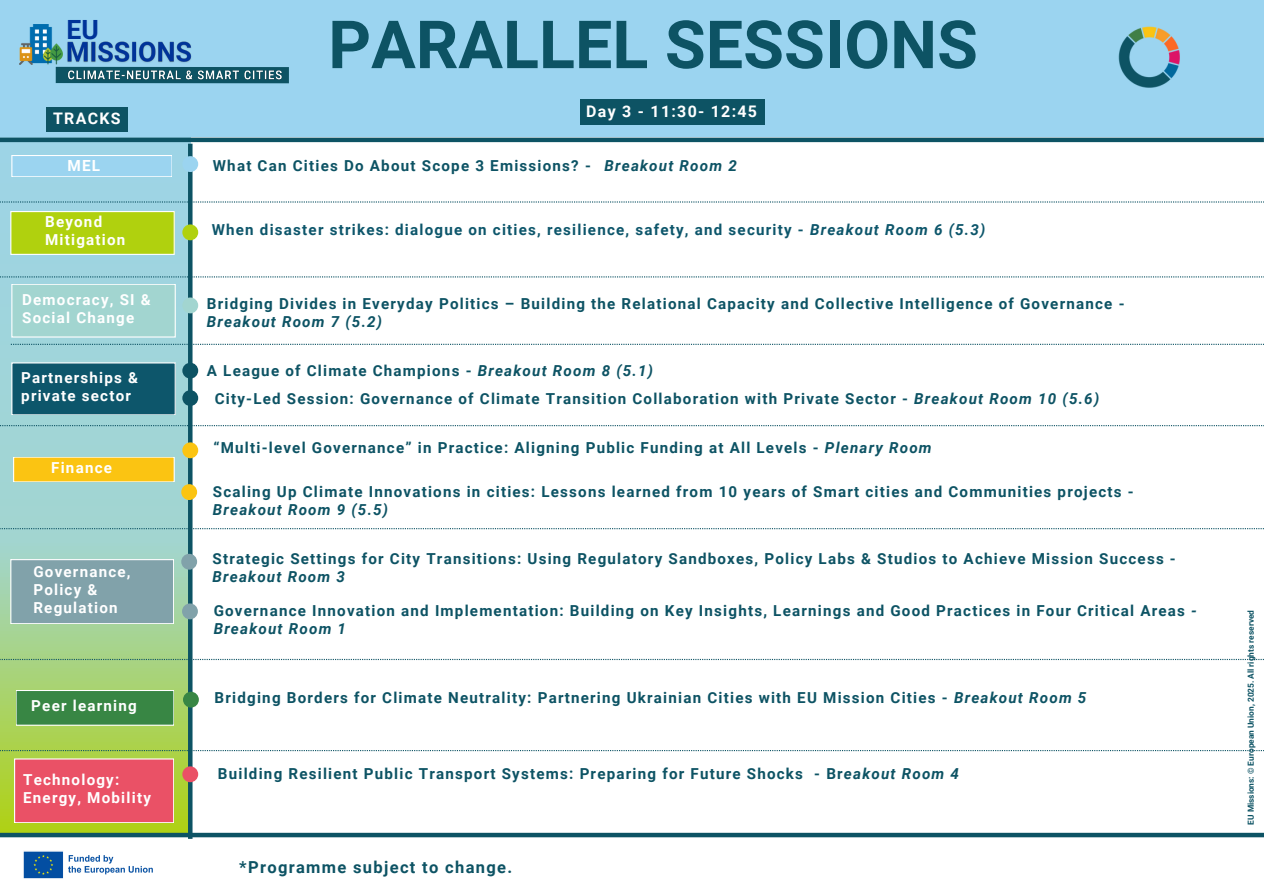
<style>
.page{position:relative;width:1264px;height:894px;background:#fff}
.page>*{position:absolute;margin:0;border:0;box-sizing:border-box;transform-origin:0 0}
.t1{font:700 66.45px "Roboto";color:#0d5364}
.t2{font:700 26.4px "Roboto";color:#039}
.t3{font:700 16.5px "Roboto";letter-spacing:.08em;color:#0d5364}
.t4{font:700 15.9px "Roboto";letter-spacing:.08em;color:#fff}
.t5{font:700 15.3px "Roboto";color:#fff}
.t6{font:700 15.15px/18px "Roboto";letter-spacing:.08em;color:#0d5364}
.t7{font:700 15.15px/18px "Roboto";letter-spacing:.08em;color:#fff}
.t8{font:700 15.15px "Roboto";letter-spacing:.08em;color:#0d566b}
.t9{font:italic 700 15.15px "Roboto";letter-spacing:.08em;color:#0d5364}
.t10{font:700 8.25px "Roboto";color:#0d5364}
.s1{font-style:italic}
</style>
<div class="page">
<svg style="left:0;top:137px;width:190px;height:695px;background:#a4d4b4"></svg>
<div style="left:0;top:0;width:1263px;height:137px;background:#9bd4f0"></div>
<hr style="left:0;top:138px;width:1263px;height:4px;background:#0d5364">
<div style="left:56px;top:67px;width:233px;height:16px;background:#0d5364"></div>
<img style="left:19px;top:25px;width:43px;height:39px">
<img style="left:64px;top:41px;width:128px;height:26px">
<img style="left:68px;top:70px;width:214px;height:10px">
<img style="left:23px;top:851px;width:130px;height:28px">
<img style="left:1118px;top:26px;width:62px;height:62px">
<div style="left:0;top:832px;width:1263px;height:5px;background:#0d5364"></div>
<hr style="left:188px;top:144px;width:4px;height:694px;background:#0d5364">
<div style="left:182px;top:156px;width:16px;height:16px;background:#9bd4f0;border-radius:50%"></div>
<div style="left:12px;top:284px;width:163px;height:53px;background:#a2d5d0"></div>
<div style="left:12px;top:284px;width:163px;height:53px;border:1px solid #fff"></div>
<div style="left:12px;top:363px;width:163px;height:52px;background:#0d566b"></div>
<div style="left:14px;top:457px;width:160px;height:25px;background:#fbc412"></div>
<div style="left:11px;top:559px;width:163px;height:64px;background:#81a2aa"></div>
<div style="left:11px;top:559px;width:163px;height:64px;border:1px solid #fff"></div>
<div style="left:16px;top:690px;width:158px;height:35px;background:#388644"></div>
<div style="left:16px;top:690px;width:158px;height:35px;border:1px solid #fff"></div>
<div style="left:182px;top:224px;width:16px;height:16px;background:#b0d10e;border-radius:50%"></div>
<div style="left:182px;top:297px;width:16px;height:16px;background:#a2d5d0;border-radius:50%"></div>
<div style="left:15px;top:758px;width:158px;height:64px;background:#ea5166"></div>
<div style="left:182px;top:766px;width:16px;height:15px;background:#ea5166;border-radius:50%"></div>
<div style="left:12px;top:155px;width:160px;height:22px;background:#9bd4f0"></div>
<div style="left:12px;top:155px;width:160px;height:22px;border:1px solid #fff"></div>
<div style="left:11px;top:211px;width:163px;height:43px;background:#b0d10e"></div>
<div style="left:11px;top:211px;width:163px;height:43px;border:1px solid #fff"></div>
<svg style="left:0;top:276px;width:1263px;height:1px"></svg>
<svg style="left:0;top:425px;width:1263px;height:1px"></svg>
<svg style="left:0;top:528px;width:1263px;height:1px"></svg>
<svg style="left:0;top:658px;width:1263px;height:2px"></svg>
<div style="left:47px;top:107px;width:81px;height:24px;background:#0d5364"></div>
<div style="left:580px;top:99px;width:184px;height:25px;background:#0d5364"></div>
<svg style="left:0;top:749px;width:1262px;height:2px"></svg>
<svg style="left:11px;top:344px;width:1252px;height:1px"></svg>
<svg style="left:0;top:201px;width:1262px;height:1px"></svg>
<div style="left:182px;top:442px;width:16px;height:16px;background:#fbc412;border-radius:50%"></div>
<div style="left:181px;top:553px;width:16px;height:16px;background:#81a2aa;border-radius:50%"></div>
<div style="left:182px;top:603px;width:16px;height:16px;background:#81a2aa;border-radius:50%"></div>
<div style="left:182px;top:390px;width:16px;height:16px;background:#0d5364;border-radius:50%"></div>
<div style="left:183px;top:691px;width:16px;height:16px;background:#388644;border-radius:50%"></div>
<div style="left:181px;top:484px;width:16px;height:16px;background:#fbc412;border-radius:50%"></div>
<div style="left:182px;top:362px;width:16px;height:16px;background:#0d5364;border-radius:50%"></div>
<p class="t2" style="left:67px;top:14px;width:34px">EU</p>
<h4 class="t1" style="left:328px;top:6px;width:651px">PARALLEL SESSIONS</h4>
<h4 class="t4" style="left:53px;top:109px;width:69px">TRACKS</h4>
<p class="t4" style="left:586px;top:102px;width:172px">Day 3 - 11:30- 12:45</p>
<p class="t6" style="left:213px;top:157px;width:379px">What Can Cities Do About Scope 3 Emissions? -</p>
<p class="t9" style="left:604px;top:157px;width:134px">Breakout Room 2</p>
<h4 class="t5" style="left:67px;top:156px;width:34px">MEL</h4>
<h4 class="t7" style="left:45px;top:213px;width:82px">Beyond<br>Mitigation</h4>
<h3 class="t7" style="left:22px;top:291px;width:130px">Democracy, SI &amp;<br>Social Change</h3>
<h4 class="t7" style="left:21px;top:369px;width:118px">Partnerships &amp; private sector</h4>
<p class="t7" style="left:51px;top:458px;width:62px">Finance</p>
<p class="t7" style="left:33px;top:562px;width:99px">Governance,<br>Policy &amp;<br>Regulation</p>
<h3 class="t7" style="left:31px;top:696px;width:107px">Peer learning</h3>
<h4 class="t7" style="left:23px;top:770px;width:129px">Technology:<br>Energy, Mobility</h4>
<h4 class="t8" style="left:212px;top:220px;width:775px">When disaster strikes: dialogue on cities, resilience, safety, and security - <span class="s1">Breakout Room 6 (5.3)</span></h4>
<h4 class="t6" style="left:207px;top:294px;width:919px">Bridging Divides in Everyday Politics – Building the Relational Capacity and Collective Intelligence of Governance -<br><span class="s1">Breakout Room 7 (5.2)</span></h4>
<p class="t6" style="left:207px;top:362px;width:447px">A League of Climate Champions - <span class="s1">Breakout Room 8 (5.1)</span></p>
<p class="t6" style="left:215px;top:389px;width:886px">City-Led Session: Governance of Climate Transition Collaboration with Private Sector - <span class="s1">Breakout Room 10 (5.6)</span></p>
<p class="t6" style="left:213px;top:438px;width:719px">“Multi-level Governance” in Practice: Aligning Public Funding at All Levels - <span class="s1">Plenary Room</span></p>
<p class="t6" style="left:213px;top:482px;width:922px">Scaling Up Climate Innovations in cities: Lessons learned from 10 years of Smart cities and Communities projects -<br><span class="s1">Breakout Room 9 (5.5)</span></p>
<h4 class="t6" style="left:212px;top:549px;width:964px">Strategic Settings for City Transitions: Using Regulatory Sandboxes, Policy Labs &amp; Studios to Achieve Mission Success -<br><span class="s1">Breakout Room 3</span></h4>
<p class="t6" style="left:214px;top:601px;width:984px">Governance Innovation and Implementation: Building on Key Insights, Learnings and Good Practices in Four Critical Areas <span class="s1">-<br>Breakout Room 1</span></p>
<h4 class="t6" style="left:215px;top:688px;width:873px">Bridging Borders for Climate Neutrality: Partnering Ukrainian Cities with EU Mission Cities - <span class="s1">Breakout Room 5</span></h4>
<p class="t6" style="left:218px;top:764px;width:742px">Building Resilient Public Transport Systems: Preparing for Future Shocks - Br<span class="s1">eakout Room 4</span></p>
<h4 class="t3" style="left:239px;top:857px;width:274px">*Programme subject to change.</h4>
<h4 class="t10" style="left:1246px;top:824px;width:216px;rotate:-90deg">EU Missions: © European Union, 2025. All rights reserved</h4>
</div>
